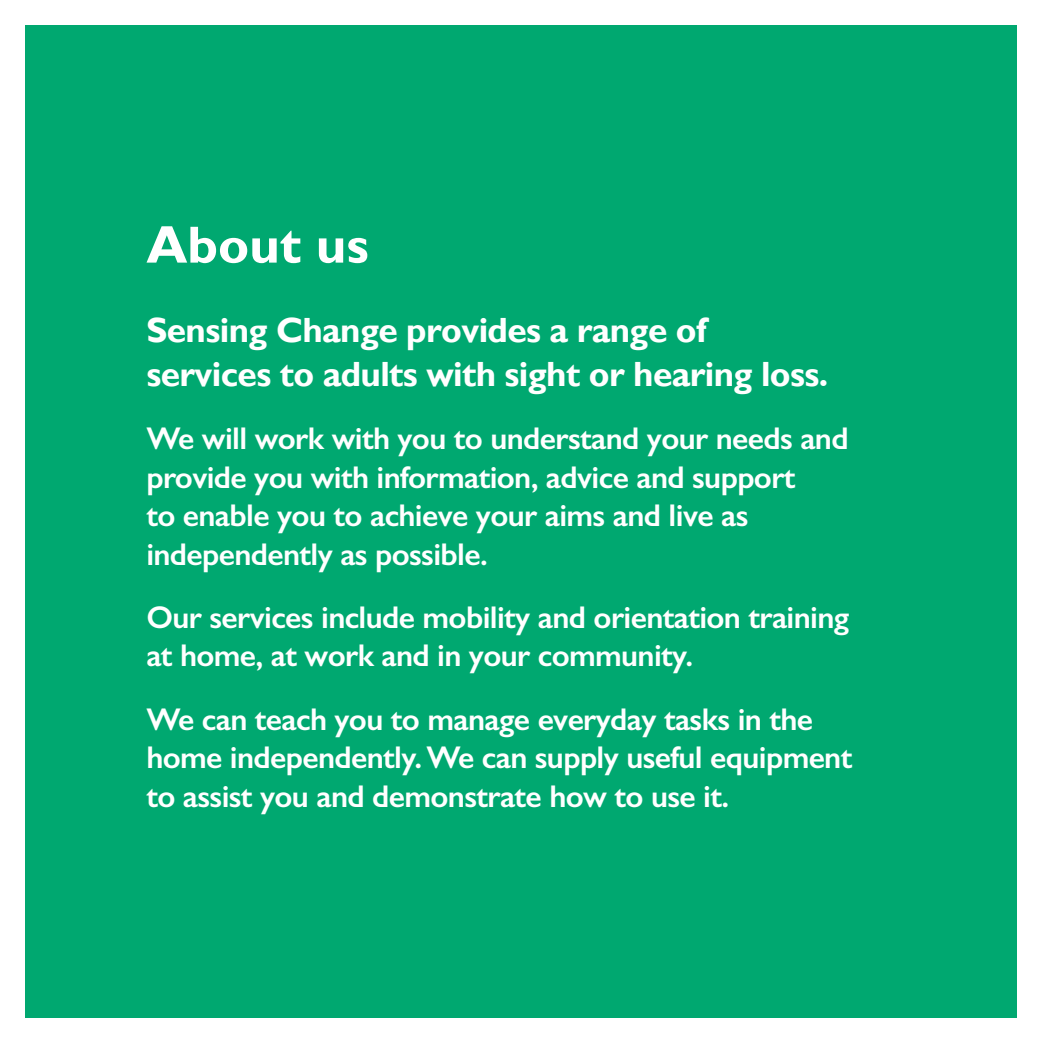
<style>
.page{position:relative;width:1042px;height:1042px;background:#fff}
.page>*{position:absolute;margin:0;border:0;box-sizing:border-box;transform-origin:0 0}
.t1{font:700 52.5px "Gill Sans";color:#fff}
.t2{font:700 35px/43.8px "Gill Sans";letter-spacing:-.015em;color:#fff}
.t3{font:600 31.5px/38.5px "Gill Sans";letter-spacing:-.02em;color:#fff}
</style>
<div class="page">
<div style="left:25px;top:25px;width:991px;height:992px;background:#00a870"></div>
<h1 class="t1" style="left:146px;top:214px;width:224px">About us</h1>
<p class="t2" style="left:146px;top:308px;width:683px">Sensing Change provides a range of services to adults with sight or hearing loss.</p>
<p class="t3" style="left:146px;top:419px;width:704px">We will work with you to understand your needs and provide you with information, advice and support<br>to enable you to achieve your aims and live as independently as possible.</p>
<p class="t3" style="left:146px;top:598px;width:704px">Our services include mobility and orientation training at home, at work and in your community.</p>
<p class="t3" style="left:146px;top:699px;width:707px">We can teach you to manage everyday tasks in the home independently. We can supply useful equipment to assist you and demonstrate how to use it.</p>
</div>
